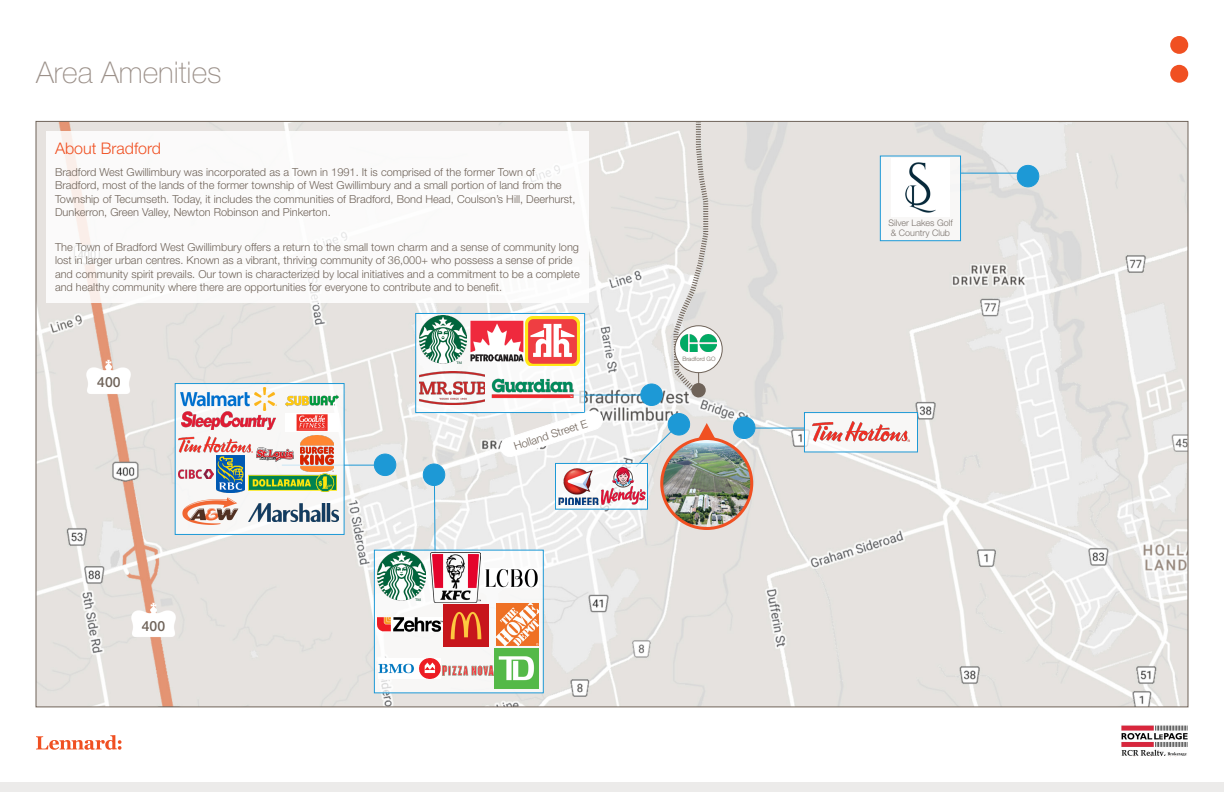
<style>
.page{position:relative;width:1224px;height:792px;background:#fff}
.page>*{position:absolute;margin:0;border:0;box-sizing:border-box;transform-origin:0 0}
.Heading_2{font:100 30px "Helvetica Neue LT Std";color:#9c918a}
.Heading_3{font:300 16px "Helvetica Neue LT Std";color:#f05022}
.Notes___Disclaimer{font:500 14px "Helvetica Neue LT Std";color:#6f6359}
.Paragraph{font:300 11px/13.2px "Helvetica Neue LT Std";color:#6f6359}
.Table_Content{font:300 11px "Helvetica Neue LT Std";color:#6f6359}
.Notes___Disclaimer-2{font:300 9px "Helvetica Neue LT Std";color:#7b736d}
.Table_Content-2{font:300 6px "Helvetica Neue LT Std";color:#6f6359}
</style>
<div class="page">
<svg style="left:36px;top:735px;width:86px;height:15px"></svg>
<div style="left:0;top:782px;width:1224px;height:10px;background:#ecebea"></div>
<svg style="left:1170px;top:36px;width:18px;height:47px"></svg>
<img style="left:38px;top:123px;width:1148px;height:582px">
<div style="left:1017px;top:165px;width:22px;height:22px;background:#1d99d6;border-radius:50%"></div>
<div style="left:1017px;top:165px;width:22px;height:22px;border:1px solid #1d99d6;border-radius:50%"></div>
<hr style="left:961px;top:173px;width:62px;height:1px;background:#1d99d6">
<div style="left:733px;top:417px;width:22px;height:21px;background:#1d99d6;border-radius:50%"></div>
<div style="left:733px;top:416px;width:22px;height:23px;border:1px solid #1d99d6;border-radius:50%"></div>
<hr style="left:746px;top:428px;width:59px;height:1px;background:#1d99d6">
<div style="left:641px;top:384px;width:21px;height:21px;background:#1d99d6;border-radius:50%"></div>
<div style="left:640px;top:383px;width:23px;height:23px;border:1px solid #1d99d6;border-radius:50%"></div>
<hr style="left:544px;top:395px;width:110px;height:1px;background:#1d99d6">
<div style="left:880px;top:156px;width:81px;height:85px;background:#f8f7f6"></div>
<img style="left:905px;top:162px;width:31px;height:51px">
<div style="left:880px;top:156px;width:81px;height:85px;border:1px solid #1d99d6"></div>
<div style="left:416px;top:313px;width:169px;height:100px;background:#fff"></div>
<img style="left:419px;top:315px;width:48px;height:49px">
<div style="left:415px;top:313px;width:170px;height:100px;border:1px solid #1d99d6"></div>
<div style="left:804px;top:413px;width:114px;height:39px;background:#f8f7f6"></div>
<div style="left:804px;top:412px;width:114px;height:40px;border:1px solid #1d99d6"></div>
<img style="left:86px;top:357px;width:45px;height:41px">
<img style="left:131px;top:600px;width:45px;height:41px">
<img style="left:812px;top:421px;width:98px;height:21px">
<svg style="left:500px;top:410px;width:104px;height:48px"></svg>
<svg style="left:673px;top:121px;width:36px;height:277px;background:#dddad7"></svg>
<div style="left:691px;top:383px;width:15px;height:14px;background:#6f6359;border-radius:50%"></div>
<div style="left:675px;top:326px;width:47px;height:47px;background:#fff;border-radius:50%"></div>
<img style="left:681px;top:335px;width:35px;height:16px">
<div style="left:674px;top:325px;width:49px;height:48px;border:1px solid #6f6359;border-radius:50%"></div>
<div style="left:556px;top:463px;width:92px;height:46px;background:#fff"></div>
<img style="left:602px;top:466px;width:44px;height:39px">
<div style="left:555px;top:463px;width:93px;height:47px;border:1px solid #1d99d6"></div>
<img style="left:419px;top:371px;width:65px;height:34px">
<img style="left:558px;top:468px;width:41px;height:37px">
<img style="left:526px;top:317px;width:53px;height:49px">
<img style="left:491px;top:378px;width:87px;height:21px">
<img style="left:470px;top:321px;width:54px;height:40px">
<div style="left:374px;top:454px;width:22px;height:22px;background:#1d99d6;border-radius:50%"></div>
<div style="left:374px;top:454px;width:22px;height:22px;border:1px solid #1d99d6;border-radius:50%"></div>
<hr style="left:282px;top:465px;width:109px;height:1px;background:#1d99d6">
<div style="left:175px;top:384px;width:169px;height:150px;background:#f8f7f6"></div>
<img style="left:181px;top:388px;width:96px;height:22px">
<div style="left:175px;top:383px;width:170px;height:152px;border:1px solid #1d99d6"></div>
<img style="left:183px;top:498px;width:56px;height:27px">
<img style="left:248px;top:473px;width:89px;height:19px">
<img style="left:248px;top:503px;width:91px;height:18px">
<img style="left:296px;top:414px;width:32px;height:17px">
<img style="left:181px;top:412px;width:95px;height:17px">
<img style="left:179px;top:470px;width:34px;height:9px">
<img style="left:217px;top:456px;width:28px;height:36px">
<img style="left:300px;top:435px;width:34px;height:37px">
<img style="left:257px;top:447px;width:36px;height:19px">
<img style="left:179px;top:437px;width:74px;height:15px">
<img style="left:285px;top:394px;width:54px;height:13px">
<div style="left:423px;top:464px;width:22px;height:22px;background:#1d99d6;border-radius:50%"></div>
<div style="left:423px;top:463px;width:22px;height:23px;border:1px solid #1d99d6;border-radius:50%"></div>
<svg style="left:433px;top:484px;width:3px;height:66px"></svg>
<div style="left:374px;top:550px;width:169px;height:143px;background:#f8f7f6"></div>
<img style="left:378px;top:552px;width:47px;height:48px">
<div style="left:374px;top:550px;width:170px;height:143px;border:1px solid #1d99d6"></div>
<img style="left:378px;top:617px;width:65px;height:15px">
<img style="left:485px;top:569px;width:53px;height:18px">
<img style="left:497px;top:603px;width:42px;height:42px">
<img style="left:431px;top:553px;width:49px;height:50px">
<img style="left:443px;top:604px;width:46px;height:42px">
<img style="left:379px;top:658px;width:62px;height:20px">
<img style="left:494px;top:648px;width:45px;height:40px">
<img style="left:443px;top:665px;width:50px;height:10px">
<svg style="left:634px;top:411px;width:88px;height:59px"></svg>
<img style="left:662px;top:438px;width:90px;height:90px;border-radius:45px">
<div style="left:660px;top:437px;width:93px;height:93px;border:3px solid #f05022;border-radius:50%"></div>
<div style="left:46px;top:131px;width:543px;height:171px;background:#fff"></div>
<img style="left:1121px;top:725px;width:67px;height:31px">
<p class="Heading_2" style="left:36px;top:56px;width:187px">Area Amenities</p>
<p class="Heading_3" style="left:55px;top:139px;width:108px">About Bradford</p>
<p class="Paragraph" style="left:55px;top:165px;width:522px">Bradford West Gwillimbury was incorporated as a Town in 1991. It is comprised of the former Town of Bradford, most of the lands of the former township of West Gwillimbury and a small portion of land from the Township of Tecumseth. Today, it includes the communities of Bradford, Bond Head, Coulson’s Hill, Deerhurst, Dunkerron, Green Valley, Newton Robinson and Pinkerton.</p>
<p class="Paragraph" style="left:55px;top:240px;width:526px">The Town of Bradford West Gwillimbury offers a return to the small town charm and a sense of community long lost in larger urban centres. Known as a vibrant, thriving community of 36,000+ who possess a sense of pride and community spirit prevails. Our town is characterized by local initiatives and a commitment to be a complete and healthy community where there are opportunities for everyone to contribute and to benefit.</p>
<p class="Notes___Disclaimer" style="left:97px;top:374px;width:25px">400</p>
<p class="Notes___Disclaimer" style="left:142px;top:617px;width:25px">400</p>
<p class="Table_Content" style="left:512px;top:440px;width:78px;rotate:-18deg">Holland Street E</p>
<p class="Table_Content-2" style="left:682px;top:356px;width:35px;rotate:-1deg">Bradford GO</p>
<p class="Notes___Disclaimer-2" style="left:888px;top:217px;width:66px">Silver Lakes Golf</p>
<p class="Notes___Disclaimer-2" style="left:891px;top:228px;width:61px">&amp; Country Club</p>
</div>
